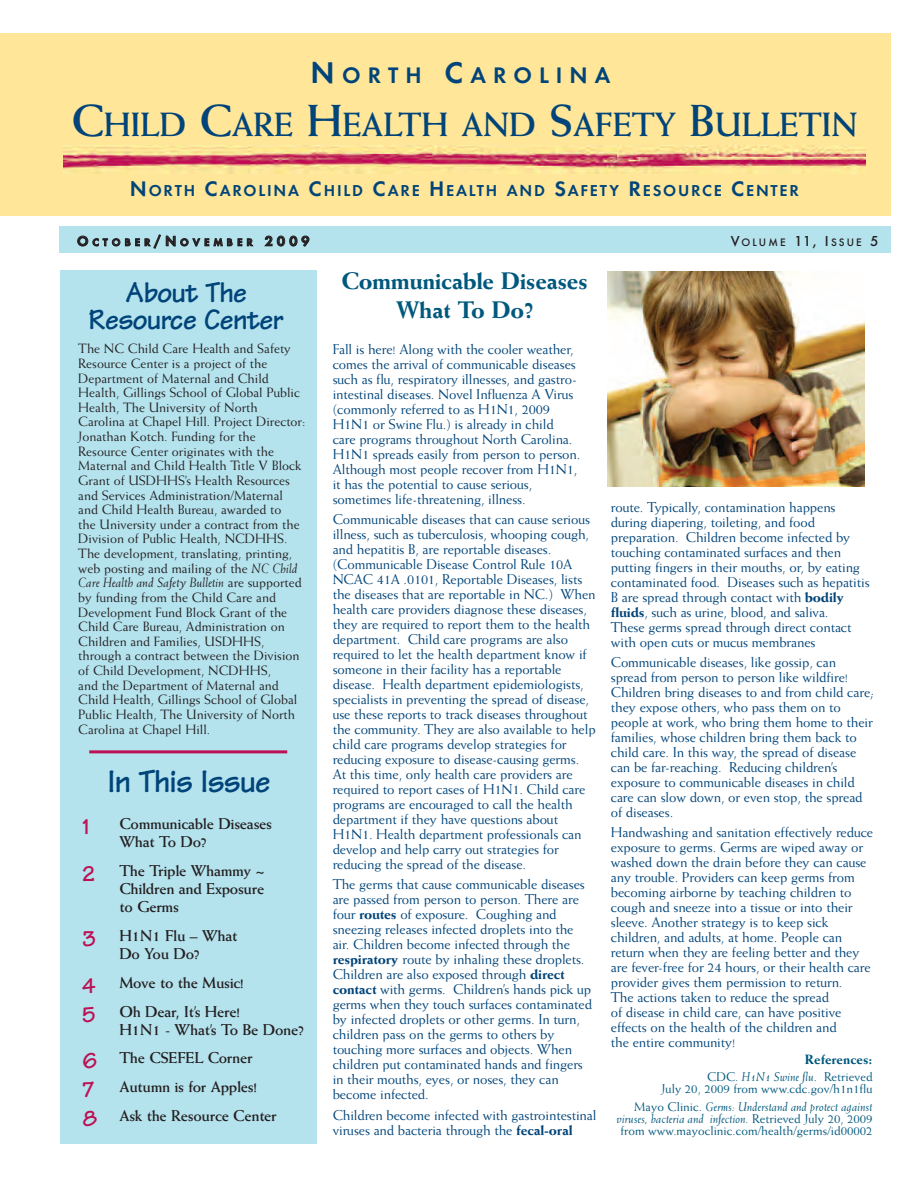
<style>
.page{position:relative;width:918px;height:1188px;background:#fff}
.page>*{position:absolute;margin:0;border:0;box-sizing:border-box;transform-origin:0 0}
.t1{font:700 33.75px "Weiss";letter-spacing:-.01em;color:#004479}
.t2{font:700 33.45px "Tekton";letter-spacing:-.035em;color:#004479}
.t3{font:700 30px/27px "Tekton";letter-spacing:-.035em;color:#004479;text-align:center}
.t4{font:800 24px/29.4px "Weiss";letter-spacing:-.02em;color:#01587d;text-align:center}
.t5{font:600 23.25px "Futura T";letter-spacing:.3em;color:#004479}
.t6{font:700 22.95px "Tekton";color:#bc1154}
.t7{font:600 16.35px "Futura T";letter-spacing:.105em;color:#004479}
.t8{font:700 15.75px/18px "Weiss";letter-spacing:-.015em;color:#231f20}
.t9{font:14.25px/15px "Weiss";letter-spacing:-.01em;color:#004479}
.t10{font:13.5px/14.5px "Weiss";color:#231f20}
.t11{font:800 13.5px "Weiss";color:#01587d}
.t12{font:12.75px/12px "Weiss";color:#01587d;text-align:right}
.t13{font:500 11.25px "Futura T";letter-spacing:.19em;color:#231f20}
.t14{font:600 10.65px "Futura T";letter-spacing:.38em;color:#231f20}
.s1{font-size:31.05px}
.s2{font-size:45px}
.s3{font-size:21.9px}
.s4{font-size:14.25px}
.s5{font-size:15px}
.s6{font-style:italic}
.s7{font-family:"Tekton";font-size:22.95px;color:#bc1154}
.s8{font-weight:800}
</style>
<div class="page">
<div style="left:60px;top:270px;width:257px;height:873px;background:#b4e2ed"></div>
<div style="left:0;top:34px;width:891px;height:182px;background:#ffe698"></div>
<div style="left:59px;top:226px;width:832px;height:28px;background:#b4e2ed"></div>
<img style="left:64px;top:145px;width:801px;height:28px">
<hr style="left:89px;top:750px;width:198px;height:3px;background:#bc1154">
<img style="left:607px;top:272px;width:258px;height:214px">
<h3 class="t5" style="left:311px;top:62px;width:301px"><span class="s1">N</span>ORTH <span class="s1">C</span>AROLINA</h3>
<h1 class="t1" style="left:72px;top:112px;width:788px"><span class="s2">C</span>HILD <span class="s2">C</span>ARE <span class="s2">H</span>EALTH AND <span class="s2">S</span>AFETY <span class="s2">B</span>ULLETIN</h1>
<p class="t7" style="left:130px;top:181px;width:671px"><span class="s3">N</span>ORTH <span class="s3">C</span>AROLINA <span class="s3">C</span>HILD <span class="s3">C</span>ARE <span class="s3">H</span>EALTH AND <span class="s3">S</span>AFETY <span class="s3">R</span>ESOURCE <span class="s3">C</span>ENTER</p>
<p class="t14" style="left:77px;top:236px;width:234px"><span class="s4">O</span>CTOBER<span class="s4">/N</span>OVEMBER <span class="s4">2009</span></p>
<p class="t13" style="left:731px;top:236px;width:149px"><span class="s5">V</span>OLUME <span class="s5">11, I</span>SSUE <span class="s5">5</span></p>
<h3 class="t3" style="left:88px;top:283px;width:197px">About The<br>Resource Center</h3>
<h3 class="t4" style="left:342px;top:268px;width:248px">Communicable Diseases<br>What To Do?</h3>
<p class="t10" style="left:78px;top:342px;width:229px">The NC Child Care Health and Safety Resource Center is a project of the Department of Maternal and Child Health, Gillings School of Global Public Health, The University of North Carolina at Chapel Hill. Project Director:<br>Jonathan Kotch. Funding for the Resource Center originates with the Maternal and Child Health Title V Block Grant of USDHHS’s Health Resources and Services Administration/Maternal and Child Health Bureau, awarded to<br>the University under a contract from the Division of Public Health, NCDHHS.<br>The development, translating, printing, web posting and mailing of the <span class="s6">NC Child Care Health and Safety Bulletin</span> are supported by funding from the Child Care and Development Fund Block Grant of the Child Care Bureau, Administration on Children and Families, USDHHS, through a contract between the Division of Child Development, NCDHHS,<br>and the Department of Maternal and Child Health, Gillings School of Global Public Health, The University of North Carolina at Chapel Hill.</p>
<h2 class="t2" style="left:107px;top:770px;width:164px">In This Issue</h2>
<h3 class="t6" style="left:82px;top:819px;width:9px">1</h3>
<p class="t8" style="left:119px;top:816px;width:154px">Communicable Diseases<br>What To Do?</p>
<p class="t8" style="left:119px;top:863px;width:147px;text-align:justify;text-indent:-37px"><span class="s7">2</span> The Triple Whammy ~ Children and Exposure to Germs</p>
<p class="t8" style="left:82px;top:928px;width:156px;text-align:center"><span class="s7">3</span> H1N1 Flu – What<br>Do You Do?</p>
<p class="t8" style="left:82px;top:969px;width:163px;line-height:28.8px"><span class="s7">4</span> Move to the Music!<br><span class="s7">5</span> Oh Dear, It’s Here!</p>
<p class="t8" style="left:82px;top:1016px;width:223px;line-height:28.8px;text-indent:37px">H1N1 - What’s To Be Done?<br><span class="s7">6</span> The CSEFEL Corner<br><span class="s7">7</span> Autumn is for Apples!<br><span class="s7">8</span> Ask the Resource Center</p>
<p class="t9" style="left:333px;top:342px;width:249px">Fall is here! Along with the cooler weather, comes the arrival of communicable diseases such as flu, respiratory illnesses, and gastro&shy;intestinal diseases. Novel Influenza A Virus (commonly referred to as H1N1, 2009<br>H1N1 or Swine Flu.) is already in child care programs throughout North Carolina.<br>H1N1 spreads easily from person to person.<br>Although most people recover from H1N1, it has the potential to cause serious, sometimes life-threatening, illness.</p>
<p class="t9" style="left:333px;top:513px;width:265px">Communicable diseases that can cause serious illness, such as tuberculosis, whooping cough, and hepatitis B, are reportable diseases. (Communicable Disease Control Rule 10A NCAC 41A .0101, Reportable Diseases, lists the diseases that are reportable in NC.) When health care providers diagnose these diseases, they are required to report them to the health department. Child care programs are also required to let the health department know if someone in their facility has a reportable disease. Health department epidemiologists, specialists in preventing the spread of disease, use these reports to track diseases throughout the community. They are also available to help child care programs develop strategies for reducing exposure to disease-causing germs.<br>At this time, only health care providers are required to report cases of H1N1. Child care programs are encouraged to call the health department if they have questions about H1N1. Health department professionals can develop and help carry out strategies for reducing the spread of the disease.</p>
<p class="t9" style="left:333px;top:878px;width:261px">The germs that cause communicable diseases are passed from person to person. There are four <span class="s8">routes</span> of exposure. Coughing and sneezing releases infected droplets into the air. Children become infected through the <span class="s8">respiratory</span> route by inhaling these droplets.<br>Children are also exposed through <span class="s8">direct contact</span> with germs. Children’s hands pick up germs when they touch surfaces contaminated by infected droplets or other germs. In turn, children pass on the germs to others by touching more surfaces and objects. When children put contaminated hands and fingers in their mouths, eyes, or noses, they can become infected.</p>
<p class="t9" style="left:333px;top:1109px;width:265px">Children become infected with gastrointestinal viruses and bacteria through the <span class="s8">fecal-oral</span></p>
<p class="t9" style="left:611px;top:500px;width:260px">route. Typically, contamination happens during diapering, toileting, and food preparation. Children become infected by touching contaminated surfaces and then putting fingers in their mouths, or, by eating contaminated food. Diseases such as hepatitis B are spread through contact with <span class="s8">bodily fluids</span>, such as urine, blood, and saliva.<br>These germs spread through direct contact with open cuts or mucus membranes</p>
<p class="t9" style="left:611px;top:656px;width:264px">Communicable diseases, like gossip, can spread from person to person like wildfire!<br>Children bring diseases to and from child care; they expose others, who pass them on to people at work, who bring them home to their families, whose children bring them back to child care. In this way, the spread of disease can be far-reaching. Reducing children’s exposure to communicable diseases in child care can slow down, or even stop, the spread of diseases.</p>
<p class="t9" style="left:611px;top:826px;width:264px">Handwashing and sanitation effectively reduce exposure to germs. Germs are wiped away or washed down the drain before they can cause any trouble. Providers can keep germs from becoming airborne by teaching children to cough and sneeze into a tissue or into their sleeve. Another strategy is to keep sick children, and adults, at home. People can return when they are feeling better and they are fever-free for 24 hours, or their health care provider gives them permission to return.<br>The actions taken to reduce the spread<br>of disease in child care, can have positive effects on the health of the children and<br>the entire community!</p>
<p class="t11" style="left:805px;top:1055px;width:69px">References:</p>
<p class="t12" style="left:662px;top:1072px;width:213px">CDC. <span class="s6">H1N1 Swine flu</span>. Retrieved<br>July 20, 2009 from www.cdc.gov/h1n1flu</p>
<p class="t12" style="left:617px;top:1101px;width:257px;text-align:justify;text-indent:17px">Mayo Clinic. <span class="s6">Germs: Understand and protect against viruses, bacteria and infection.</span> Retrieved July 20, 2009 from www.mayoclinic.com/health/germs/id00002</p>
</div>
